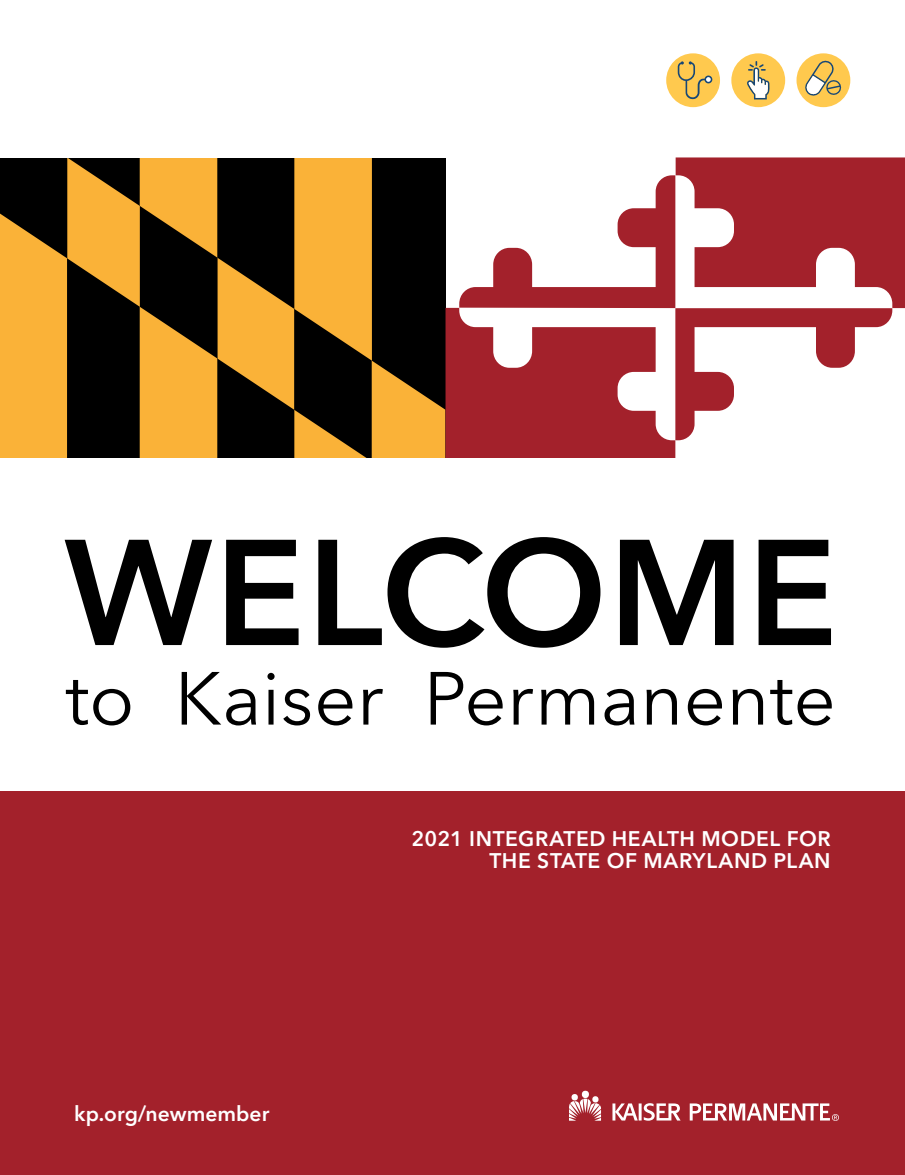
<style>
.page{position:relative;width:905px;height:1175px;background:#fff}
.page>*{position:absolute;margin:0;border:0;box-sizing:border-box;transform-origin:0 0}
.t1{font:600 148.65px "Avenir Next LT Pro";letter-spacing:.01em;color:#000}
.t2{font:74.25px "Avenir Next LT Pro";color:#000}
.t3{font:600 21px/22.5px "Avenir Next LT Pro";letter-spacing:.025em;color:#fff;text-align:right}
.t4{font:600 21px "Avenir Next LT Pro";color:#fff}
</style>
<div class="page">
<div style="left:0;top:791px;width:904px;height:383px;background:#a3212b"></div>
<svg style="left:569px;top:1090px;width:269px;height:31px"></svg>
<div style="left:666px;top:53px;width:54px;height:54px;background:#ffc94e;border-radius:50%"></div>
<svg style="left:677px;top:61px;width:35px;height:38px"></svg>
<div style="left:731px;top:53px;width:54px;height:54px;background:#ffc94e;border-radius:50%"></div>
<svg style="left:747px;top:61px;width:22px;height:38px"></svg>
<div style="left:796px;top:53px;width:54px;height:54px;background:#ffc94e;border-radius:50%"></div>
<svg style="left:804px;top:60px;width:38px;height:36px"></svg>
<svg style="left:0;top:158px;width:67px;height:300px;background:#b98329"></svg>
<svg style="left:67px;top:158px;width:378px;height:300px;background:#6d4e18"></svg>
<svg style="left:445px;top:157px;width:459px;height:301px"></svg>
<svg style="left:459px;top:175px;width:433px;height:265px"></svg>
<h1 class="t1" style="left:64px;top:503px;width:775px">WELCOME</h1>
<h2 class="t2" style="left:66px;top:654px;width:771px">to Kaiser Permanente</h2>
<p class="t4" style="left:74px;top:1100px;width:196px">kp.org/newmember</p>
<p class="t3" style="left:411px;top:827px;width:420px">2021 INTEGRATED HEALTH MODEL FOR<br>THE STATE OF MARYLAND PLAN</p>
</div>
